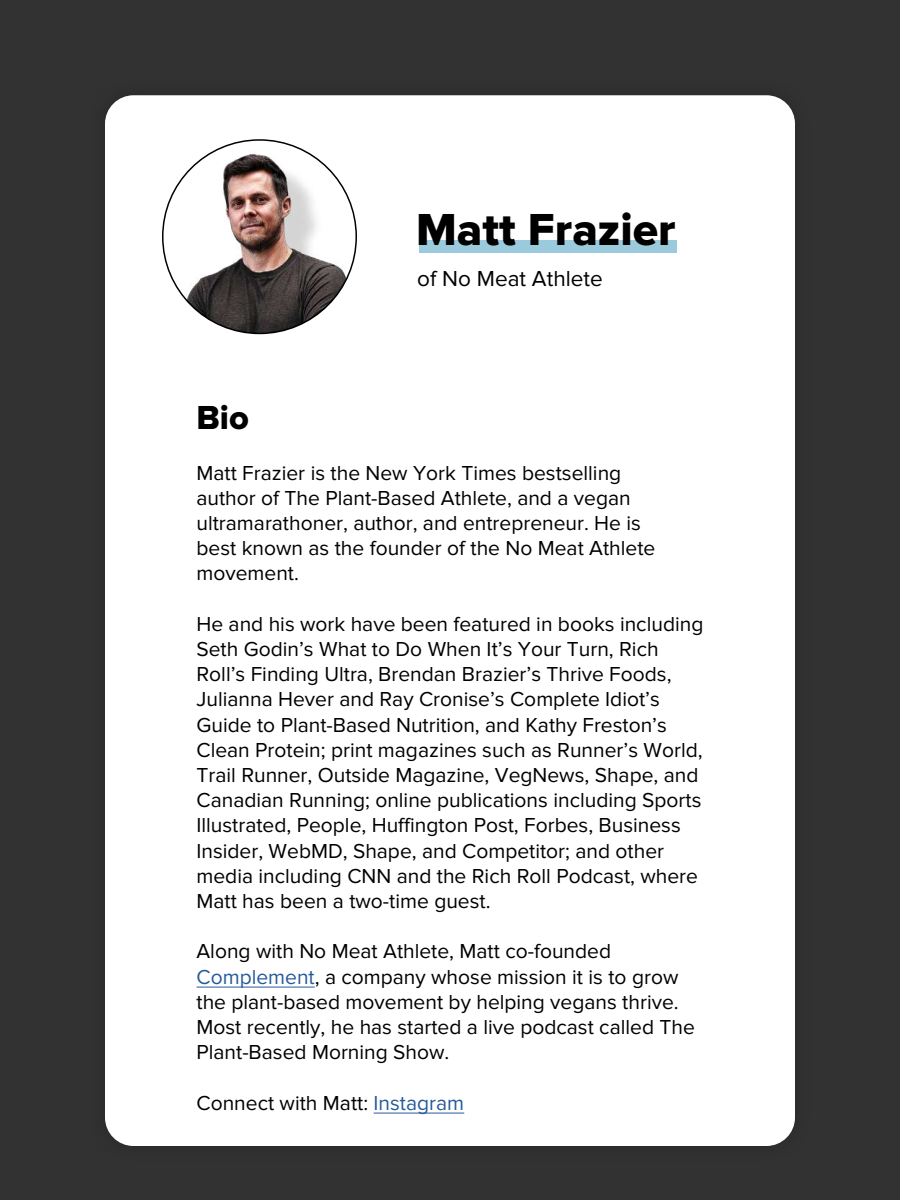
<style>
.page{position:relative;width:900px;height:1200px;background:#333232}
.page>*{position:absolute;margin:0;border:0;box-sizing:border-box;transform-origin:0 0}
.t1{font:800 46.5px "Proxima Nova";color:#000}
.t2{font:800 34.5px "Proxima Nova";color:#000}
.t3{font:22.5px "Proxima Nova";color:#000}
.t4{font:21px/25.2px "Proxima Nova";color:#000}
.s1{color:#275b9b}
</style>
<div class="page">
<div style="left:105px;top:95px;width:690px;height:1051px;background:#fff;border-radius:28px"></div>
<img style="left:163px;top:140px;width:193px;height:193px;border-radius:97px">
<div style="left:419px;top:241px;width:257px;height:12px;background:#9ccadd"></div>
<hr style="left:196px;top:987px;width:119px;height:1px;background:#275b9b">
<hr style="left:374px;top:1113px;width:90px;height:1px;background:#275b9b">
<h1 class="t1" style="left:416px;top:203px;width:261px">Matt Frazier</h1>
<p class="t3" style="left:417px;top:265px;width:187px">of No Meat Athlete</p>
<h2 class="t2" style="left:196px;top:398px;width:54px">Bio</h2>
<p class="t4" style="left:196px;top:460px;width:460px">Matt Frazier is the New York Times bestselling author of The Plant-Based Athlete, and a vegan ultramarathoner, author, and entrepreneur. He is best known as the founder of the No Meat Athlete movement.</p>
<p class="t4" style="left:196px;top:612px;width:508px">He and his work have been featured in books including Seth Godin’s What to Do When It’s Your Turn, Rich Roll’s Finding Ultra, Brendan Brazier’s Thrive Foods, Julianna Hever and Ray Cronise’s Complete Idiot’s Guide to Plant-Based Nutrition, and Kathy Freston’s Clean Protein; print magazines such as Runner’s World, Trail Runner, Outside Magazine, VegNews, Shape, and Canadian Running; online publications including Sports Illustrated, People, Huffington Post, Forbes, Business Insider, WebMD, Shape, and Competitor; and other media including CNN and the Rich Roll Podcast, where Matt has been a two-time guest.</p>
<p class="t4" style="left:196px;top:939px;width:500px">Along with No Meat Athlete, Matt co-founded <span class="s1">Complement</span>, a company whose mission it is to grow the plant-based movement by helping vegans thrive.<br>Most recently, he has started a live podcast called The Plant-Based Morning Show.</p>
<p class="t4" style="left:196px;top:1090px;width:269px">Connect with Matt: <span class="s1">Instagram</span></p>
</div>
